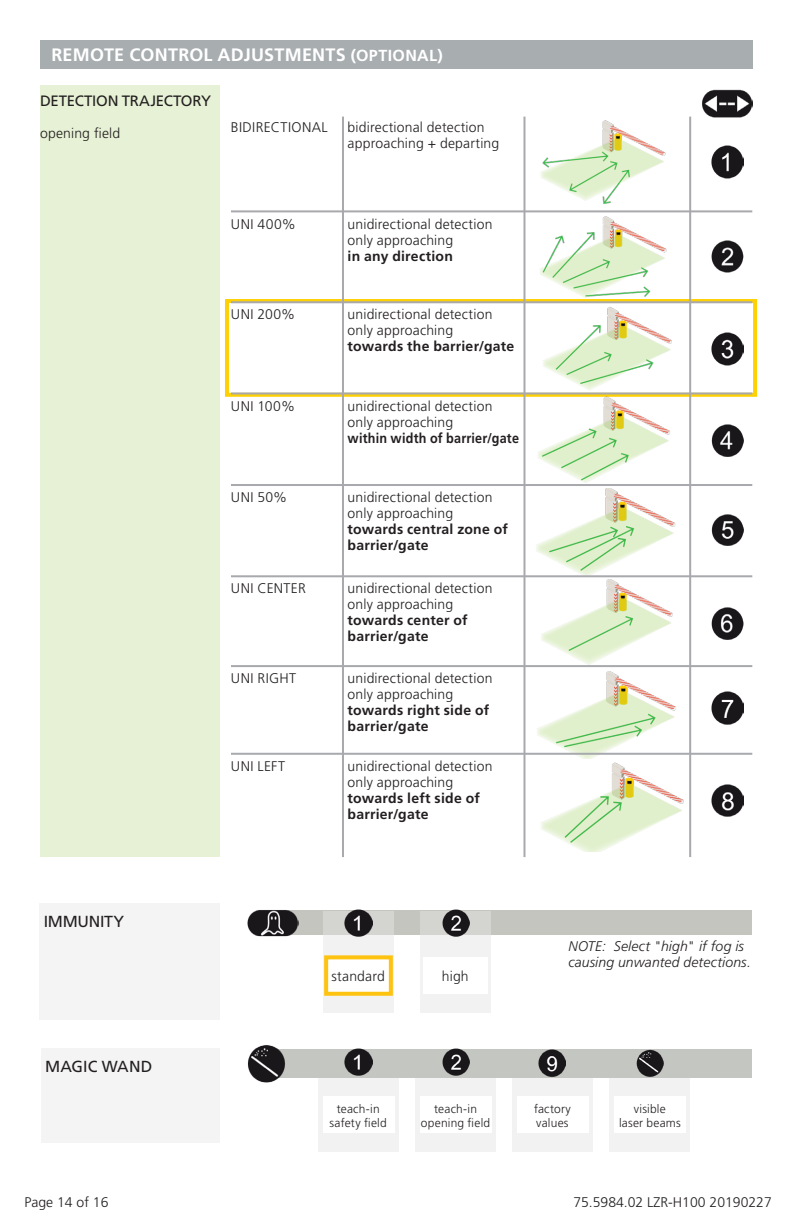
<style>
.page{position:relative;width:792px;height:1224px;background:#fff}
.page>*{position:absolute;margin:0;border:0;box-sizing:border-box;transform-origin:0 0}
.resumé_tech{font:700 18px "Frutiger LT Std";letter-spacing:.015em;color:#fff}
.resumé_tech-2{font:16px "Frutiger LT Std";letter-spacing:.005em;color:#231f20}
.resumé_tech-3{font:16px "Frutiger LT Std";letter-spacing:-.015em;color:#231f20}
.resumé_tech-4{font:15px "Frutiger LT Std";letter-spacing:-.015em;color:#231f20}
.resumé_tech-5{font:300 14px/16px "Frutiger LT Std";letter-spacing:.01em;color:#231f20}
.resumé_tech-6{font:700 14px/16px "Frutiger LT Std";letter-spacing:.015em;color:#231f20}
.resumé_tech-7{font:italic 300 14px/16px "Frutiger LT Std";letter-spacing:.01em;color:#231f20}
.resumé_tech-8{font:700 14px "Frutiger LT Std";letter-spacing:.015em;color:#231f20;scale:.9 1}
.resumé_tech-9{font:300 14px "Frutiger LT Std";letter-spacing:.03em;color:#231f20}
.resumé_tech-10{font:300 12px/14px "Frutiger LT Std";letter-spacing:.015em;color:#231f20;text-align:center}
.s1{font-size:16px}
.s2{font-style:normal}
</style>
<div class="page">
<div style="left:609px;top:1050px;width:81px;height:102px;background:#f1f2f1"></div>
<div style="left:512px;top:1050px;width:81px;height:102px;background:#f1f2f1"></div>
<div style="left:318px;top:1050px;width:81px;height:102px;background:#f1f2f1"></div>
<div style="left:614px;top:1097px;width:72px;height:36px;background:#fff"></div>
<div style="left:415px;top:1050px;width:81px;height:102px;background:#f1f2f1"></div>
<div style="left:517px;top:1097px;width:72px;height:36px;background:#fff"></div>
<div style="left:323px;top:1097px;width:72px;height:36px;background:#fff"></div>
<div style="left:420px;top:1097px;width:72px;height:36px;background:#fff"></div>
<div style="left:40px;top:85px;width:180px;height:772px;background:#e6f1d5"></div>
<div style="left:41px;top:1049px;width:179px;height:94px;background:#f3f4f3"></div>
<div style="left:258px;top:1049px;width:494px;height:29px;background:#c3c6c1"></div>
<img style="left:248px;top:1045px;width:37px;height:37px">
<div style="left:258px;top:910px;width:494px;height:25px;background:#c5c5c0"></div>
<img style="left:539px;top:1050px;width:27px;height:27px">
<img style="left:636px;top:1050px;width:27px;height:27px">
<img style="left:702px;top:90px;width:50px;height:27px">
<img style="left:712px;top:146px;width:31px;height:32px">
<div style="left:225px;top:299px;width:532px;height:98px;border:4px solid #fed105"></div>
<img style="left:712px;top:241px;width:31px;height:32px">
<img style="left:712px;top:333px;width:31px;height:32px">
<img style="left:712px;top:424px;width:31px;height:32px">
<img style="left:712px;top:514px;width:31px;height:32px">
<img style="left:712px;top:608px;width:31px;height:31px">
<img style="left:712px;top:692px;width:31px;height:32px">
<img style="left:712px;top:784px;width:31px;height:33px">
<div style="left:40px;top:903px;width:180px;height:117px;background:#f3f4f3"></div>
<img style="left:248px;top:910px;width:51px;height:27px">
<svg style="left:323px;top:911px;width:71px;height:101px;fill:#f1f2f1"></svg>
<svg style="left:420px;top:911px;width:71px;height:101px;fill:#f1f2f1"></svg>
<div style="left:324px;top:955px;width:69px;height:41px;background:#fff;border:4px solid #fec210"></div>
<div style="left:423px;top:957px;width:65px;height:37px;background:#fff"></div>
<img style="left:345px;top:909px;width:27px;height:27px">
<img style="left:345px;top:1049px;width:27px;height:27px">
<img style="left:442px;top:910px;width:27px;height:26px">
<img style="left:442px;top:1049px;width:27px;height:27px">
<div style="left:40px;top:40px;width:713px;height:28px;background:#a8adb0"></div>
<hr style="left:342px;top:117px;width:2px;height:740px;background:#a8a9ad">
<hr style="left:523px;top:117px;width:2px;height:740px;background:#a8a9ad">
<hr style="left:689px;top:117px;width:2px;height:740px;background:#a8a9ad">
<img style="left:525px;top:119px;width:141px;height:88px">
<img style="left:534px;top:216px;width:146px;height:85px">
<img style="left:543px;top:307px;width:129px;height:83px">
<img style="left:537px;top:397px;width:133px;height:86px">
<img style="left:525px;top:488px;width:165px;height:87px">
<img style="left:541px;top:580px;width:132px;height:85px">
<img style="left:525px;top:671px;width:165px;height:88px">
<img style="left:525px;top:763px;width:165px;height:88px">
<hr style="left:231px;top:210px;width:521px;height:2px;background:#a8a9ad">
<hr style="left:231px;top:301px;width:521px;height:2px;background:#a8a9ad">
<hr style="left:231px;top:392px;width:521px;height:2px;background:#a8a9ad">
<hr style="left:231px;top:484px;width:521px;height:2px;background:#a8a9ad">
<hr style="left:231px;top:575px;width:521px;height:2px;background:#a8a9ad">
<hr style="left:231px;top:665px;width:521px;height:2px;background:#a8a9ad">
<hr style="left:231px;top:753px;width:521px;height:2px;background:#a8a9ad">
<p class="resumé_tech" style="left:51px;top:44px;width:393px">REMOTE CONTROL ADJUSTMENTS <span class="s1">(OPTIONAL)</span></p>
<p class="resumé_tech-4" style="left:40px;top:92px;width:172px">DETECTION TRAJECTORY</p>
<p class="resumé_tech-5" style="left:40px;top:126px;width:82px">opening field</p>
<p class="resumé_tech-5" style="left:348px;top:119px;width:153px">bidirectional detection approaching + departing</p>
<p class="resumé_tech-9" style="left:231px;top:119px;width:98px">BIDIRECTIONAL</p>
<p class="resumé_tech-3" style="left:44px;top:912px;width:82px">IMMUNITY</p>
<p class="resumé_tech-2" style="left:45px;top:1057px;width:109px">MAGIC WAND</p>
<p class="resumé_tech-5" style="left:231px;top:216px;width:66px">UNI 400%</p>
<p class="resumé_tech-5" style="left:231px;top:307px;width:66px">UNI 200%</p>
<p class="resumé_tech-5" style="left:231px;top:398px;width:66px">UNI 100%</p>
<p class="resumé_tech-5" style="left:231px;top:490px;width:58px">UNI 50%</p>
<p class="resumé_tech-5" style="left:231px;top:581px;width:76px">UNI CENTER</p>
<p class="resumé_tech-5" style="left:231px;top:671px;width:67px">UNI RIGHT</p>
<p class="resumé_tech-5" style="left:231px;top:758px;width:56px">UNI LEFT</p>
<p class="resumé_tech-5" style="left:348px;top:216px;width:146px">unidirectional detection only approaching</p>
<p class="resumé_tech-6" style="left:348px;top:248px;width:107px">in any direction</p>
<p class="resumé_tech-5" style="left:348px;top:307px;width:146px">unidirectional detection only approaching</p>
<p class="resumé_tech-6" style="left:348px;top:339px;width:168px">towards the barrier/gate</p>
<p class="resumé_tech-5" style="left:348px;top:398px;width:146px">unidirectional detection only approaching</p>
<p class="resumé_tech-8" style="left:348px;top:430px;width:192px">within width of barrier/gate</p>
<p class="resumé_tech-5" style="left:348px;top:490px;width:146px">unidirectional detection only approaching</p>
<p class="resumé_tech-6" style="left:348px;top:521px;width:162px">towards central zone of barrier/gate</p>
<p class="resumé_tech-5" style="left:348px;top:581px;width:146px">unidirectional detection only approaching</p>
<p class="resumé_tech-6" style="left:348px;top:613px;width:121px">towards center of barrier/gate</p>
<p class="resumé_tech-5" style="left:348px;top:671px;width:146px">unidirectional detection only approaching</p>
<p class="resumé_tech-6" style="left:348px;top:702px;width:143px">towards right side of barrier/gate</p>
<p class="resumé_tech-5" style="left:348px;top:758px;width:146px">unidirectional detection only approaching</p>
<p class="resumé_tech-6" style="left:348px;top:790px;width:134px">towards left side of barrier/gate</p>
<p class="resumé_tech-5" style="left:331px;top:968px;width:55px">standard</p>
<p class="resumé_tech-5" style="left:442px;top:968px;width:28px">high</p>
<p class="resumé_tech-7" style="left:568px;top:938px;width:184px">NOTE: Select <span class="s2">"</span>high<span class="s2">"</span> if fog is causing unwanted detections.</p>
<p class="resumé_tech-10" style="left:330px;top:1102px;width:59px">teach-in safety field</p>
<p class="resumé_tech-10" style="left:421px;top:1102px;width:71px">teach-in opening field</p>
<p class="resumé_tech-10" style="left:534px;top:1102px;width:38px;text-align:left">factory values</p>
<p class="resumé_tech-10" style="left:634px;top:1102px;width:33px">visible</p>
<p class="resumé_tech-10" style="left:619px;top:1116px;width:63px">laser beams</p>
<p class="resumé_tech-5" style="left:24px;top:1194px;width:86px">Page 14 of 16</p>
<p class="resumé_tech-5" style="left:573px;top:1194px;width:200px">75.5984.02 LZR-H100 20190227</p>
</div>
